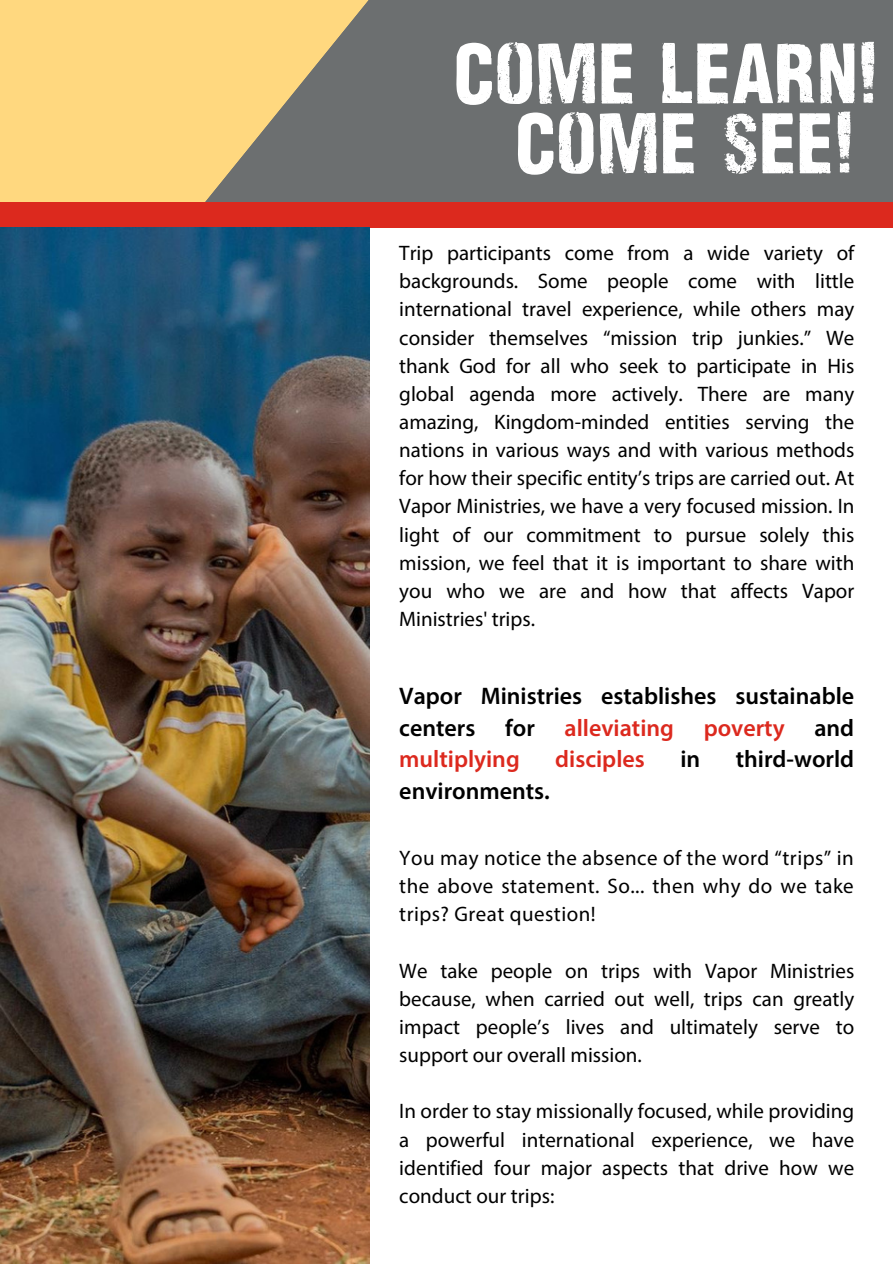
<style>
.page{position:relative;width:894px;height:1264px;background:#fff}
.page>*{position:absolute;margin:0;border:0;box-sizing:border-box;transform-origin:0 0}
.t1{font:79.2px/69.8px "Nidex";color:#fff;text-align:center}
.t2{font:600 24px/31.5px "Myriad Pro";color:#000;text-align:justify}
.t3{font:600 24px "Myriad Pro";color:#dc291e}
.t4{font:21px/28.2px "Myriad Pro";color:#000;text-align:justify}
.s1{color:#dc291e}
</style>
<div class="page">
<div style="left:0;top:0;width:893px;height:225px;background:#6c6f70"></div>
<svg style="left:0;top:0;width:370px;height:379px;fill:#ffd87f"></svg>
<svg style="left:0;top:194px;width:893px;height:42px;fill:#dc291e"></svg>
<img style="left:0;top:228px;width:369px;height:1035px">
<h1 class="t1" style="left:453px;top:37px;width:426px">COME LEARN!<br>COME SEE!</h1>
<p class="t4" style="left:399px;top:241px;width:456px">Trip participants come from a wide variety of backgrounds. Some people come with little international travel experience, while others may consider themselves “mission trip junkies.” We thank God for all who seek to participate in His global agenda more actively. There are many amazing, Kingdom-minded entities serving the nations in various ways and with various methods for how their specific entity’s trips are carried out. At Vapor Ministries, we have a very focused mission. In light of our commitment to pursue solely this mission, we feel that it is important to share with you who we are and how that affects Vapor Ministries' trips.</p>
<p class="t2" style="left:399px;top:682px;width:456px">Vapor Ministries establishes sustainable centers for <span class="s1">alleviating poverty</span> and <span class="s1">multiplying</span></p>
<p class="t3" style="left:555px;top:749px;width:91px">disciples</p>
<p class="t2" style="left:680px;top:745px;width:21px">in</p>
<p class="t2" style="left:735px;top:745px;width:120px">third-world</p>
<p class="t2" style="left:399px;top:777px;width:152px">environments.</p>
<p class="t4" style="left:399px;top:845px;width:456px">You may notice the absence of the word “trips” in the above statement. So... then why do we take trips? Great question!</p>
<p class="t4" style="left:399px;top:958px;width:456px">We take people on trips with Vapor Ministries because, when carried out well, trips can greatly impact people’s lives and ultimately serve to support our overall mission.</p>
<h2 class="t4" style="left:399px;top:1099px;width:456px">In order to stay missionally focused, while providing a powerful international experience, we have identified four major aspects that drive how we conduct our trips:</h2>
</div>
